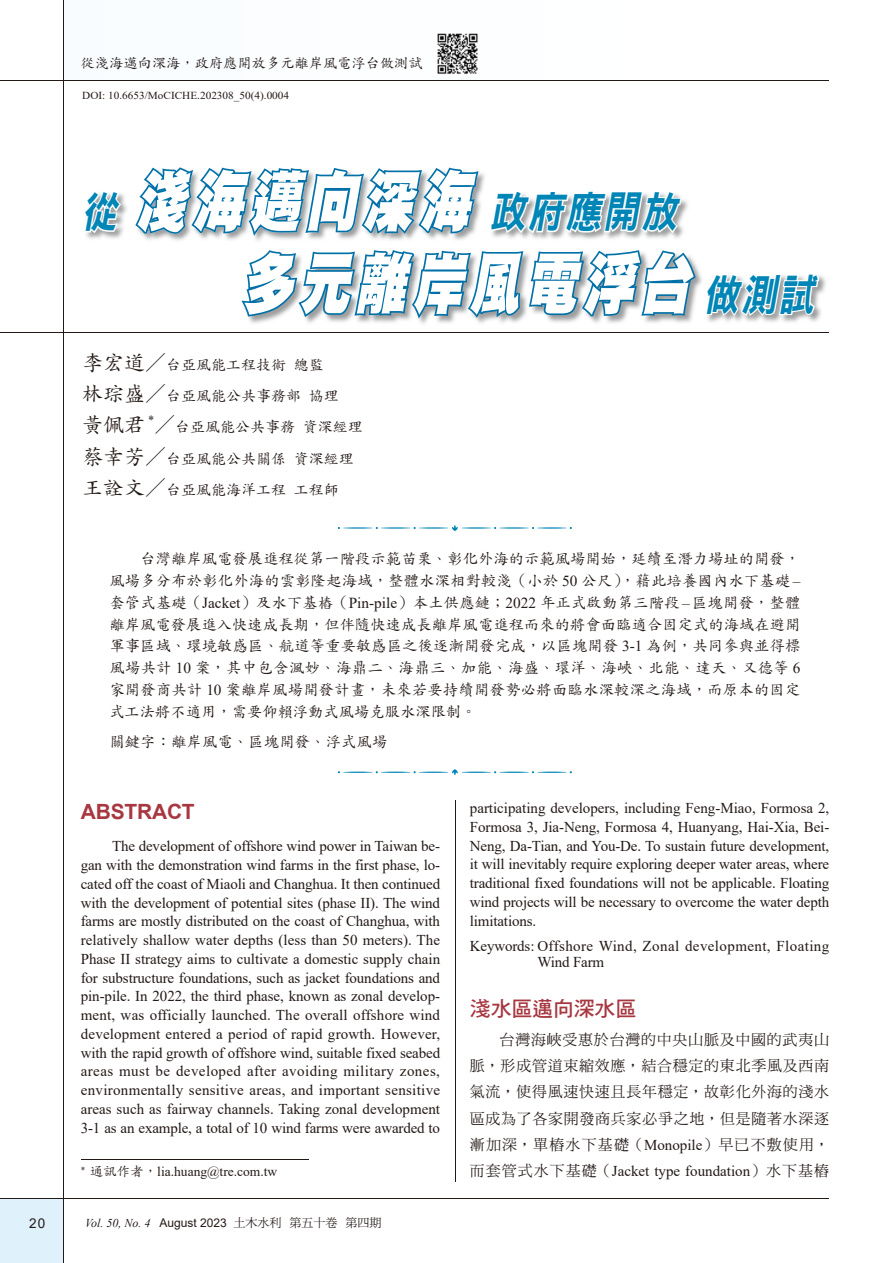
<style>
.page{position:relative;width:893px;height:1263px;background:#fff}
.page>*{position:absolute;margin:0;border:0;box-sizing:border-box;transform-origin:0 0}
.t1{font:italic 66.15px/82.5px "DF Hei Std W12";color:#fff;scale:.77 1}
.t2{font:italic 43.2px "DF Hei Std W9";color:#0085b7;scale:.83 1}
.t3{font:700 21px "Arial";letter-spacing:-.01em;color:#a73841}
.t4{font:21px "DF Hei Std W7";letter-spacing:-.01em;color:#a73841}
.t5{font:15.3px/21.8px "DF Kai Shu Std W5";letter-spacing:.01em;color:#231916;text-align:justify}
.t6{font:15px/18.8px "Times New Roman";letter-spacing:-.01em;color:#231916;text-align:justify}
.t7{font:15px/26.2px "DF Ming Std W5";letter-spacing:.045em;color:#231916;text-align:justify}
.t8{font:15px/31.2px "DF Kai Shu Std W5";color:#231916}
.t9{font:15px/16.5px "Times New Roman";letter-spacing:.025em;color:#231916}
.t10{font:14.25px "DF Kai Shu Std W5";color:#231916}
.t11{font:13.5px "Times New Roman";color:#231916}
.t12{font:13.5px "Arial";color:#231916}
.t13{font:italic 12px "Times New Roman";color:#231916}
.t14{font:10.65px "Times New Roman";color:#231916;scale:1.05 1}
.s1{font-size:21px}
.s2{font-family:"Times New Roman"}
.s3{font-family:"DF Kai Shu Std W5"}
.s4{font-family:"Arial";font-style:normal}
.s5{font-family:"DF Ming Std W5";font-style:normal}
.s6{font-family:"DF Ming Std W5"}
</style>
<div class="page">
<div style="left:0;top:1199px;width:64px;height:64px;background:#dff2fc"></div>
<hr style="left:499px;top:772px;width:30px;height:1px;background:#0085b7;border-radius:50%">
<hr style="left:381px;top:772px;width:30px;height:1px;background:#0085b7;border-radius:50%">
<hr style="left:537px;top:772px;width:30px;height:1px;background:#0085b7;border-radius:50%">
<hr style="left:343px;top:772px;width:30px;height:1px;background:#0085b7;border-radius:50%">
<hr style="left:461px;top:772px;width:30px;height:1px;background:#0085b7;border-radius:50%">
<svg style="left:414px;top:769px;width:44px;height:6px"></svg>
<svg style="left:452px;top:525px;width:6px;height:6px"></svg>
<hr style="left:499px;top:527px;width:30px;height:2px;background:#0085b7;border-radius:50%">
<hr style="left:381px;top:527px;width:30px;height:2px;background:#0085b7;border-radius:50%">
<hr style="left:537px;top:527px;width:30px;height:2px;background:#0085b7;border-radius:50%">
<hr style="left:343px;top:527px;width:30px;height:2px;background:#0085b7;border-radius:50%">
<hr style="left:461px;top:527px;width:30px;height:2px;background:#0085b7;border-radius:50%">
<hr style="left:419px;top:527px;width:29px;height:2px;background:#0085b7;border-radius:50%">
<img style="left:143px;top:173px;width:342px;height:68px">
<svg style="left:135px;top:167px;width:344px;height:69px;background:#77a3b9"></svg>
<svg style="left:241px;top:250px;width:457px;height:74px"></svg>
<img style="left:437px;top:33px;width:41px;height:41px">
<img style="left:86px;top:195px;width:41px;height:44px">
<svg style="left:86px;top:193px;width:37px;height:42px"></svg>
<img style="left:707px;top:276px;width:119px;height:46px">
<svg style="left:707px;top:275px;width:114px;height:43px"></svg>
<img style="left:493px;top:200px;width:195px;height:39px">
<svg style="left:492px;top:193px;width:191px;height:42px"></svg>
<hr style="left:0;top:81px;width:829px;height:1px;background:#231916">
<hr style="left:64px;top:0;width:1px;height:1263px;background:#231916">
<hr style="left:0;top:333px;width:829px;height:1px;background:#231916">
<hr style="left:0;top:1199px;width:829px;height:1px;background:#231916">
<hr style="left:455px;top:800px;width:1px;height:382px;background:#231916">
<hr style="left:81px;top:1159px;width:227px;height:1px;background:#231916">
<p class="t10" style="left:81px;top:55px;width:344px">從淺海邁向深海，政府應開放多元離岸風電浮台做測試</p>
<p class="t14" style="left:82px;top:88px;width:199px">DOI: 10.6653/MoCICHE.202308_50(4).0004</p>
<h2 class="t2" style="left:81px;top:188px;width:55px">從</h2>
<h1 class="t1" style="left:242px;top:159px;width:599px;text-indent:-107px">淺海邁向深海<br>多元離岸風電浮台</h1>
<h2 class="t2" style="left:490px;top:188px;width:237px">政府應開放</h2>
<h2 class="t2" style="left:703px;top:271px;width:146px">做測試</h2>
<p class="t8" style="left:82px;top:349px;width:282px"><span class="s1">李宏道／</span>台亞風能工程技術 總監<br><span class="s1">林琮盛／</span>台亞風能公共事務部 協理<span class="s1">黃佩君</span> <sup>*</sup><span class="s1">／</span>台亞風能公共事務 資深經理<span class="s1">蔡幸芳／</span>台亞風能公共關係 資深經理<span class="s1">王詮文／</span>台亞風能海洋工程 工程師</p>
<p class="t5" style="left:109px;top:548px;width:693px;text-indent:31px">台灣離岸風電發展進程從第一階段示範苗栗、彰化外海的示範風場開始，延續至潛力場址的開發，風場多分布於彰化外海的雲彰隆起海域，整體水深相對較淺（小於 <span class="s2">50</span> 公尺），藉此培養國內水下基礎<span class="s2">–</span>套管式基礎（<span class="s2">Jacket</span>）及水下基樁（<span class="s2">Pin-pile</span>）本土供應鏈；<span class="s2">2022</span> 年正式啟動第三階段<span class="s2">–</span>區塊開發，整體離岸風電發展進入快速成長期，但伴隨快速成長離岸風電進程而來的將會面臨適合固定式的海域在避開軍事區域、環境敏感區、航道等重要敏感區之後逐漸開發完成，以區塊開發 <span class="s2">3-1</span> 為例，共同參與並得標風場共計 <span class="s2">10</span> 案，其中包含渢妙、海鼎二、海鼎三、加能、海盛、環洋、海峽、北能、達天、又德等 <span class="s2">6</span>家開發商共計 <span class="s2">10</span> 案離岸風場開發計畫，未來若要持續開發勢必將面臨水深較深之海域，而原本的固定式工法將不適用，需要仰賴浮動式風場克服水深限制。</p>
<p class="t5" style="left:109px;top:730px;width:280px">關鍵字：離岸風電、區塊開發、浮式風場</p>
<h3 class="t3" style="left:81px;top:796px;width:116px">ABSTRACT</h3>
<p class="t6" style="left:81px;top:836px;width:361px;text-indent:31px">The development of offshore wind power in Taiwan be&shy;gan with the demonstration wind farms in the first phase, lo&shy;cated off the coast of Miaoli and Changhua. It then continued with the development of potential sites (phase II). The wind farms are mostly distributed on the coast of Changhua, with relatively shallow water depths (less than 50 meters). The Phase II strategy aims to cultivate a domestic supply chain for substructure foundations, such as jacket foundations and pin-pile. In 2022, the third phase, known as zonal develop&shy;ment, was officially launched. The overall offshore wind development entered a period of rapid growth. However, with the rapid growth of offshore wind, suitable fixed seabed areas must be developed after avoiding military zones, environmentally sensitive areas, and important sensitive areas such as fairway channels. Taking zonal development 3-1 as an example, a total of 10 wind farms were awarded to</p>
<p class="t11" style="left:81px;top:1162px;width:198px"><sup>*</sup> <span class="s3">通訊作者，</span>lia.huang@tre.com.tw</p>
<p class="t12" style="left:29px;top:1214px;width:18px">20</p>
<p class="t13" style="left:85px;top:1215px;width:298px">Vol. 50, No. 4 <span class="s4">August 2023</span> <span class="s5">土木水利 第五十卷 第四期</span></p>
<p class="t6" style="left:470px;top:798px;width:361px">participating developers, including Feng-Miao, Formosa 2, Formosa 3, Jia-Neng, Formosa 4, Huanyang, Hai-Xia, Bei-Neng, Da-Tian, and You-De. To sustain future development, it will inevitably require exploring deeper water areas, where traditional fixed foundations will not be applicable. Floating wind projects will be necessary to overcome the water depth limitations.</p>
<p class="t9" style="left:537px;top:937px;width:293px;text-indent:-68px">Keywords: Offshore Wind, Zonal development, Floating<br>Wind Farm</p>
<h3 class="t4" style="left:470px;top:997px;width:168px">淺水區邁向深水區</h3>
<p class="t7" style="left:470px;top:1026px;width:361px;text-indent:30px">台灣海峽受惠於台灣的中央山脈及中國的武夷山脈，形成管道束縮效應，結合穩定的東北季風及西南氣流，使得風速快速且長年穩定，故彰化外海的淺水區成為了各家開發商兵家必爭之地，但是隨著水深逐漸加深，單樁水下基礎（<span class="s2">Monopile</span>）早已不敷使用，</p>
<p class="t6" style="left:470px;top:1161px;width:361px"><span class="s6">而套管式水下基礎（</span>Jacket type foundation<span class="s6">）水下基樁</span></p>
</div>
